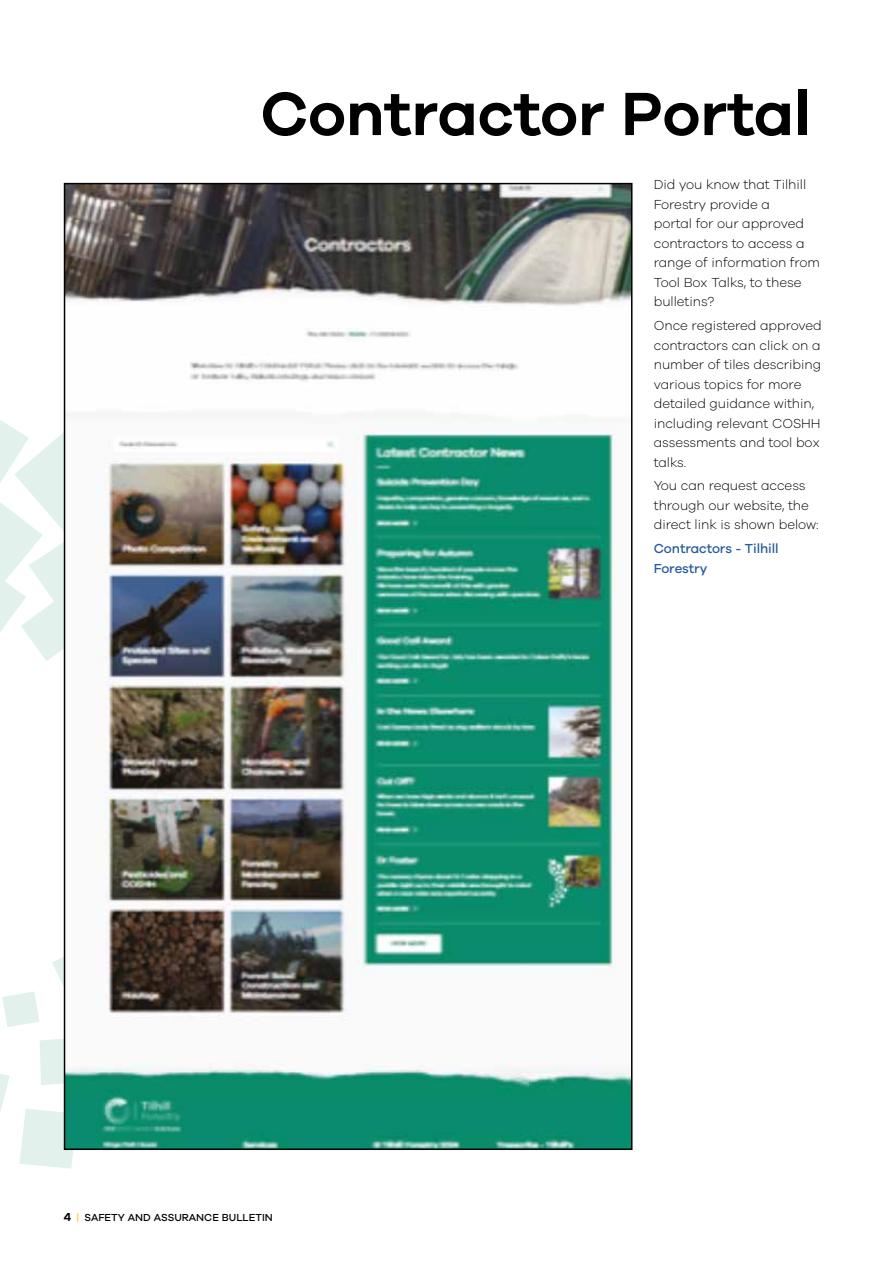
<style>
.page{position:relative;width:893px;height:1263px;background:#fff}
.page>*{position:absolute;margin:0;border:0;box-sizing:border-box;transform-origin:0 0}
.t1{font:600 63px "Galano Grotesque";letter-spacing:-.005em;color:#000}
.t2{font:300 13.5px/19.5px "Galano Grotesque";letter-spacing:-.005em;color:#000}
.t3{font:500 13.5px/19.5px "Galano Grotesque";letter-spacing:-.005em;color:#275b9b}
.t4{font:500 10.5px "Galano Grotesque";color:#000}
.s1{font-weight:600;font-size:12px}
.s2{color:#ffcd1c}
</style>
<div class="page">
<svg style="left:0;top:420px;width:74px;height:748px"></svg>
<img style="left:66px;top:185px;width:564px;height:963px">
<h1 class="t1" style="left:260px;top:76px;width:552px">Contractor Portal</h1>
<p class="t4" style="left:64px;top:1212px;width:211px"><span class="s1">4</span> <span class="s2">|</span> SAFETY AND ASSURANCE BULLETIN</p>
<p class="t2" style="left:654px;top:175px;width:168px">Did you know that Tilhill<br>Forestry provide a<br>portal for our approved contractors to access a range of information from<br>Tool Box Talks, to these bulletins?</p>
<p class="t2" style="left:654px;top:315px;width:170px">Once registered approved contractors can click on a number of tiles describing various topics for more detailed guidance within, including relevant COSHH assessments and tool box talks.</p>
<p class="t2" style="left:654px;top:475px;width:166px">You can request access through our website, the direct link is shown below:</p>
<p class="t3" style="left:654px;top:538px;width:126px">Contractors - Tilhill<br>Forestry</p>
</div>
